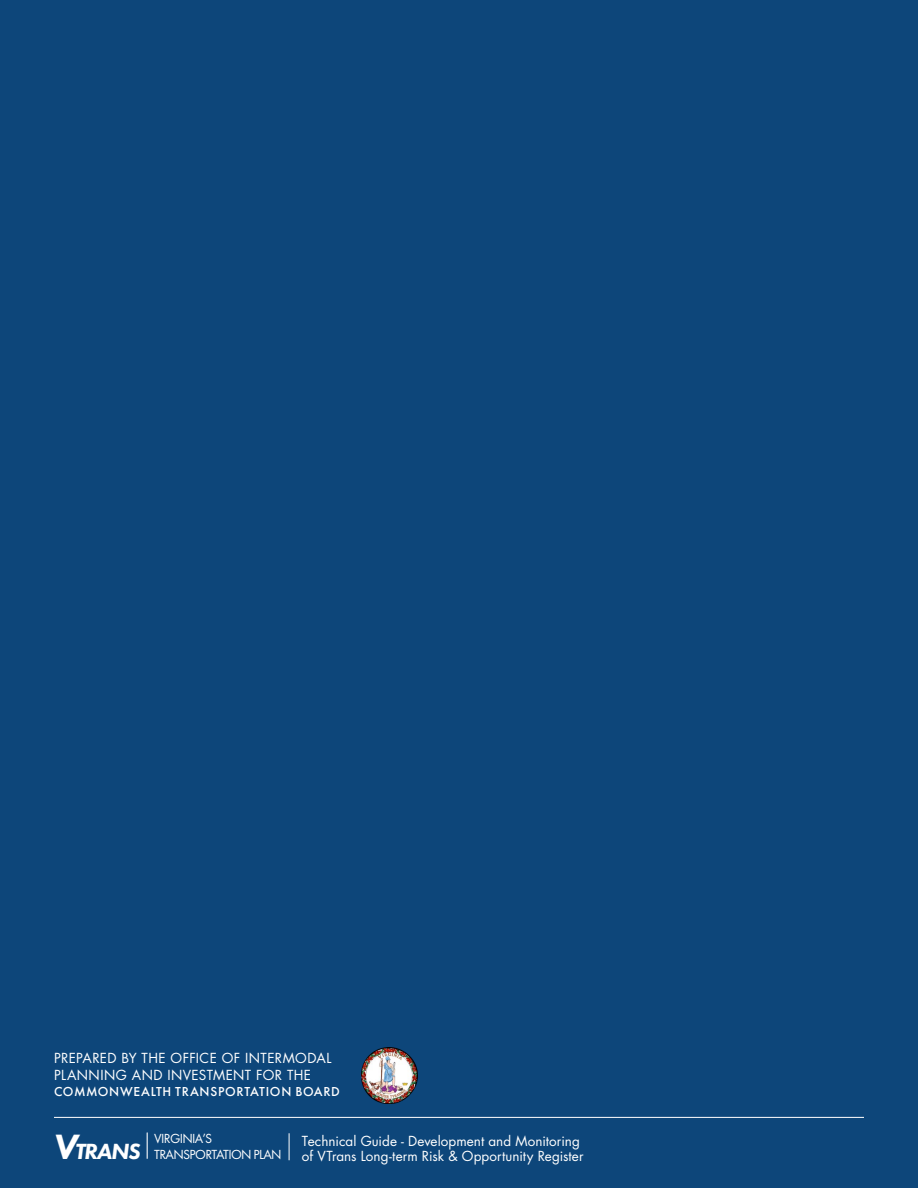
<style>
.page{position:relative;width:918px;height:1188px;background:#0d467a}
.page>*{position:absolute;margin:0;border:0;box-sizing:border-box;transform-origin:0 0}
.t1{font:italic 800 22.8px "Futura PT";letter-spacing:-.05em;color:#fff}
.t2{font:13.65px/16.4px "Futura PT";letter-spacing:-.05em;color:#fff}
.footer_text{font:13.5px/15px "Futura";letter-spacing:.01em;color:#fff}
.footer_text-2{font:13.5px/16.5px "Futura";letter-spacing:.03em;color:#fff}
.t3{font:500 13.5px "Futura PT";letter-spacing:.05em;color:#fff}
.s1{font-size:36.45px}
</style>
<div class="page">
<hr style="left:54px;top:1117px;width:810px;height:1px;background:#fff">
<img style="left:361px;top:1047px;width:57px;height:57px">
<svg style="left:147px;top:1133px;width:1px;height:26px"></svg>
<svg style="left:289px;top:1133px;width:1px;height:27px"></svg>
<p class="footer_text-2" style="left:54px;top:1050px;width:279px">PREPARED BY THE OFFICE OF INTERMODAL<br>PLANNING AND INVESTMENT FOR THE</p>
<p class="t3" style="left:54px;top:1084px;width:287px">COMMONWEALTH TRANSPORTATION BOARD</p>
<p class="t1" style="left:53px;top:1137px;width:89px"><span class="s1">V</span>TRANS</p>
<p class="t2" style="left:154px;top:1130px;width:129px">VIRGINIA’S<br>TRANSPORTATION PLAN</p>
<p class="footer_text" style="left:302px;top:1133px;width:283px">Technical Guide - Development and Monitoring of VTrans Long-term Risk &amp; Opportunity Register</p>
</div>
